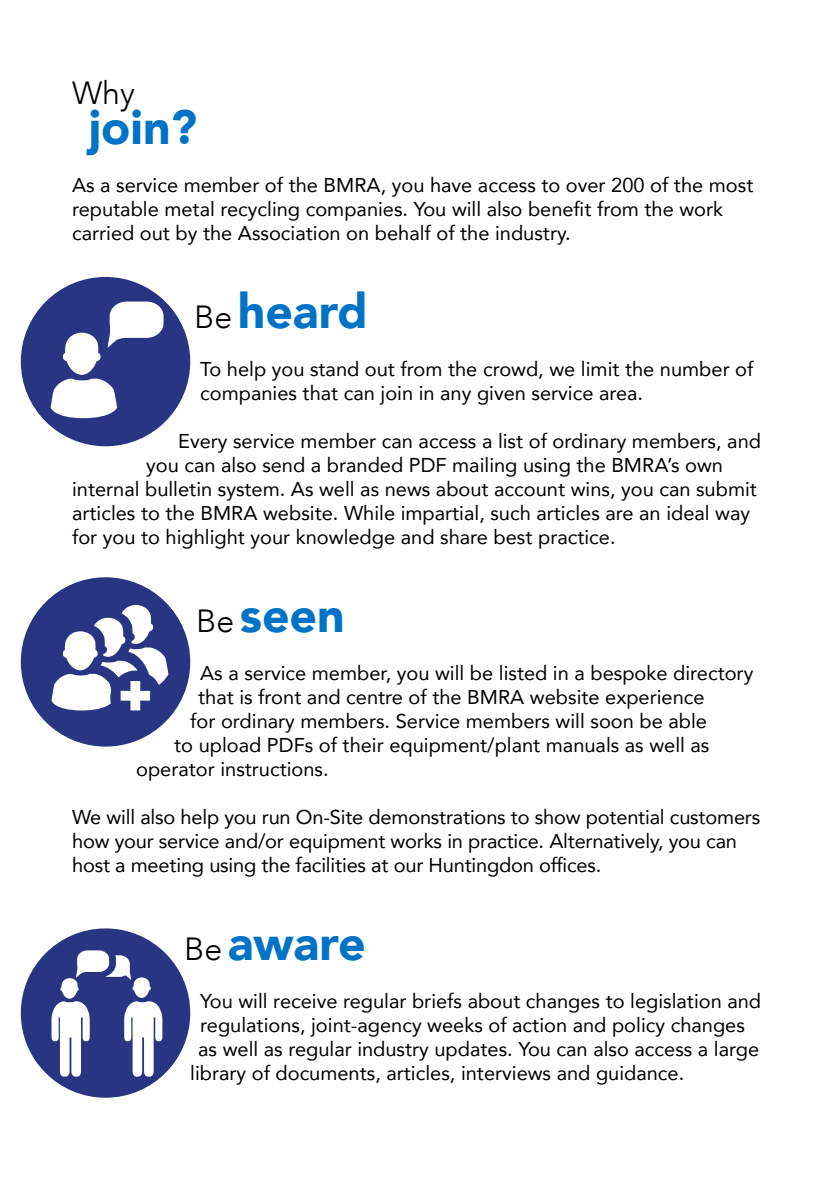
<style>
.page{position:relative;width:840px;height:1191px;background:#fff}
.page>*{position:absolute;margin:0;border:0;box-sizing:border-box;transform-origin:0 0}
.t1{font:900 48px "Avenir";color:#0073c7}
.t2{font:300 32px "Avenir";color:#000}
.t3{font:20px/24px "Avenir";color:#000}
.s1{font-weight:300;font-size:32px;color:#000}
</style>
<div class="page">
<div style="left:21px;top:277px;width:169px;height:169px;background:#283583;border-radius:50%"></div>
<div style="left:21px;top:577px;width:169px;height:169px;background:#283583;border-radius:50%"></div>
<div style="left:21px;top:928px;width:169px;height:169px;background:#283583;border-radius:50%"></div>
<svg style="left:51px;top:301px;width:112px;height:117px"></svg>
<svg style="left:51px;top:950px;width:111px;height:126px"></svg>
<svg style="left:51px;top:605px;width:117px;height:105px"></svg>
<h2 class="t2" style="left:72px;top:74px;width:64px">Why</h2>
<h1 class="t1" style="left:89px;top:86px;width:110px">join?</h1>
<p class="t3" style="left:72px;top:172px;width:682px">As a service member of the BMRA, you have access to over 200 of the most reputable metal recycling companies. You will also benefit from the work carried out by the Association on behalf of the industry.</p>
<h1 class="t1" style="left:194px;top:270px;width:175px"><span class="s1">Be</span> heard</h1>
<p class="t3" style="left:200px;top:356px;width:554px">To help you stand out from the crowd, we limit the number of companies that can join in any given service area.</p>
<p class="t3" style="left:178px;top:428px;width:584px">Every service member can access a list of ordinary members, and</p>
<p class="t3" style="left:146px;top:452px;width:578px">you can also send a branded PDF mailing using the BMRA’s own</p>
<p class="t3" style="left:72px;top:476px;width:686px">internal bulletin system. As well as news about account wins, you can submit</p>
<p class="t3" style="left:72px;top:500px;width:679px">articles to the BMRA website. While impartial, such articles are an ideal way</p>
<p class="t3" style="left:72px;top:524px;width:544px">for you to highlight your knowledge and share best practice.</p>
<h1 class="t1" style="left:196px;top:574px;width:150px"><span class="s1">Be</span> seen</h1>
<p class="t3" style="left:200px;top:660px;width:554px">As a service member, you will be listed in a bespoke directory</p>
<p class="t3" style="left:198px;top:684px;width:507px">that is front and centre of the BMRA website experience</p>
<p class="t3" style="left:190px;top:708px;width:518px">for ordinary members. Service members will soon be able</p>
<p class="t3" style="left:174px;top:732px;width:536px">to upload PDFs of their equipment/plant manuals as well as</p>
<p class="t3" style="left:136px;top:756px;width:194px">operator instructions.</p>
<p class="t3" style="left:72px;top:804px;width:689px">We will also help you run On-Site demonstrations to show potential customers how your service and/or equipment works in practice. Alternatively, you can host a meeting using the facilities at our Huntingdon offices.</p>
<h1 class="t1" style="left:184px;top:902px;width:183px"><span class="s1">Be</span> aware</h1>
<p class="t3" style="left:200px;top:988px;width:562px">You will receive regular briefs about changes to legislation and</p>
<p class="t3" style="left:200px;top:1012px;width:546px">regulations, joint-agency weeks of action and policy changes</p>
<p class="t3" style="left:198px;top:1036px;width:562px">as well as regular industry updates. You can also access a large</p>
<p class="t3" style="left:190px;top:1060px;width:495px">library of documents, articles, interviews and guidance.</p>
</div>
